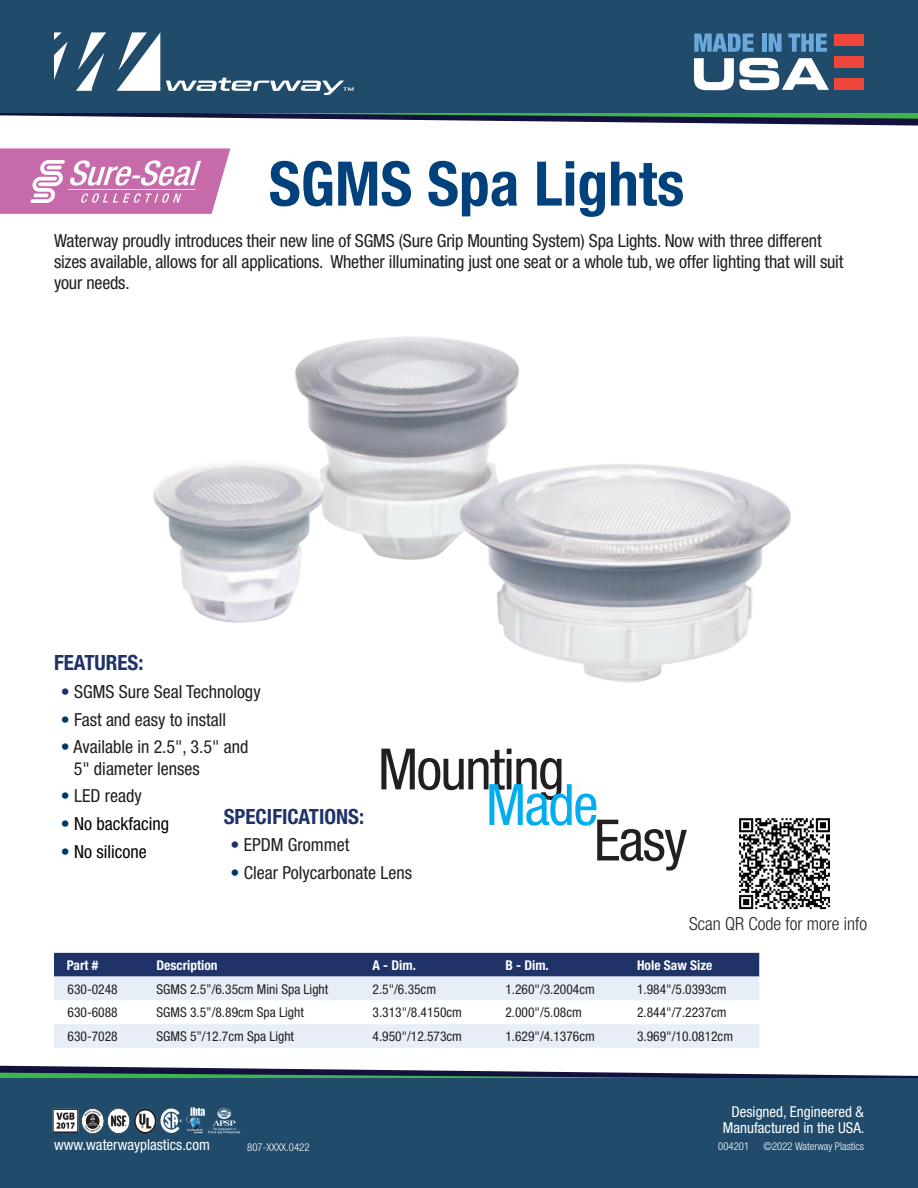
<style>
.page{position:relative;width:918px;height:1188px;background:#fff}
.page>*{position:absolute;margin:0;border:0;box-sizing:border-box;transform-origin:0 0}
.t1{font:700 condensed 61.5px "Helvetica Neue";color:#01427c}
.t2{font:condensed 57.15px "Helvetica Neue";letter-spacing:-.03em;color:#231f20}
.t3{font:condensed 57.15px "Helvetica Neue";color:#00aeef}
.t4{font:700 condensed 21px "Helvetica Neue";color:#1f3369}
.t5{font:condensed 18px/21px "Helvetica Neue";letter-spacing:-.01em;color:#231f20}
.t6{font:condensed 18px "Helvetica Neue";color:#040503}
.t7{font:300 condensed 18px "Helvetica Neue";color:#231f20}
.t8{font:condensed 15px/16.5px "Helvetica Neue";color:#fff;text-align:center}
.t9{font:condensed 13.5px "Helvetica Neue";color:#231f20}
.t10{font:700 condensed 13.5px "Helvetica Neue";color:#fff}
.t11{font:300 condensed 10.8px "Helvetica Neue";color:#fff}
.s1{color:#1f3369}
.s2{color:#00386e}
</style>
<div class="page">
<svg style="left:0;top:1066px;width:651px;height:7px"></svg>
<svg style="left:0;top:1073px;width:918px;height:5px;background:#376652"></svg>
<div style="left:0;top:1078px;width:918px;height:110px;background:#204b6b"></div>
<svg style="left:331px;top:119px;width:587px;height:7px"></svg>
<svg style="left:0;top:113px;width:918px;height:6px;background:#3c6757"></svg>
<div style="left:0;top:0;width:918px;height:113px;background:#204b6b"></div>
<img style="left:52px;top:1107px;width:189px;height:28px">
<svg style="left:76px;top:32px;width:30px;height:59px"></svg>
<svg style="left:117px;top:32px;width:43px;height:59px"></svg>
<svg style="left:54px;top:32px;width:14px;height:48px"></svg>
<svg style="left:166px;top:78px;width:188px;height:17px"></svg>
<svg style="left:694px;top:34px;width:60px;height:18px"></svg>
<div style="left:762px;top:34px;width:5px;height:18px;background:#6ca9db"></div>
<svg style="left:769px;top:34px;width:13px;height:18px"></svg>
<svg style="left:788px;top:34px;width:39px;height:18px"></svg>
<svg style="left:694px;top:58px;width:135px;height:32px"></svg>
<div style="left:835px;top:34px;width:29px;height:12px;background:#ef473c"></div>
<div style="left:835px;top:56px;width:29px;height:12px;background:#ef473c"></div>
<div style="left:835px;top:78px;width:29px;height:12px;background:#ef473c"></div>
<svg style="left:0;top:148px;width:230px;height:66px;background:#d086ba"></svg>
<div style="left:54px;top:953px;width:705px;height:24px;background:#1f3369"></div>
<div style="left:54px;top:977px;width:705px;height:71px;background:#e8eef8"></div>
<svg style="left:54px;top:1000px;width:705px;height:24px"></svg>
<img style="left:295px;top:336px;width:224px;height:222px">
<img style="left:392px;top:446px;width:399px;height:237px">
<img style="left:153px;top:423px;width:198px;height:200px">
<img style="left:739px;top:818px;width:91px;height:92px">
<h1 class="t1" style="left:269px;top:146px;width:417px">SGMS Spa Lights</h1>
<p class="t5" style="left:54px;top:230px;width:791px">Waterway proudly introduces their new line of SGMS (Sure Grip Mounting System) Spa Lights. Now with three different sizes available, allows for all applications. Whether illuminating just one seat or a whole tub, we offer lighting that will suit your needs.</p>
<p class="t4" style="left:54px;top:650px;width:91px">FEATURES:</p>
<p class="t5" style="left:61px;top:681px;width:202px"><span class="s1">•</span> SGMS Sure Seal Technology</p>
<p class="t5" style="left:61px;top:709px;width:167px"><span class="s2">•</span> Fast and easy to install</p>
<p class="t5" style="left:74px;top:737px;width:176px;text-indent:-13px"><span class="s2">•</span> Available in 2.5", 3.5" and<br>5" diameter lenses</p>
<p class="t5" style="left:61px;top:785px;width:83px"><span class="s2">•</span> LED ready</p>
<p class="t6" style="left:61px;top:813px;width:110px"><span class="s2">•</span> No backfacing</p>
<p class="t6" style="left:61px;top:841px;width:87px"><span class="s2">•</span> No silicone</p>
<h2 class="t2" style="left:378px;top:736px;width:188px">Mounting</h2>
<h2 class="t3" style="left:486px;top:772px;width:114px">Made</h2>
<p class="t4" style="left:224px;top:803px;width:142px">SPECIFICATIONS:</p>
<p class="t5" style="left:231px;top:834px;width:120px"><span class="s1">•</span> EPDM Grommet</p>
<p class="t5" style="left:231px;top:862px;width:183px"><span class="s2">•</span> Clear Polycarbonate Lens</p>
<h2 class="t2" style="left:594px;top:807px;width:95px">Easy</h2>
<p class="t7" style="left:689px;top:914px;width:180px">Scan QR Code for more info</p>
<p class="t10" style="left:67px;top:957px;width:33px">Part #</p>
<p class="t10" style="left:157px;top:957px;width:63px">Description</p>
<p class="t10" style="left:373px;top:957px;width:45px">A - Dim.</p>
<p class="t10" style="left:505px;top:957px;width:45px">B - Dim.</p>
<p class="t10" style="left:637px;top:957px;width:77px">Hole Saw Size</p>
<p class="t9" style="left:68px;top:981px;width:52px">630-0248</p>
<p class="t9" style="left:157px;top:981px;width:173px">SGMS 2.5”/6.35cm Mini Spa Light</p>
<p class="t9" style="left:373px;top:981px;width:65px">2.5"/6.35cm</p>
<p class="t9" style="left:505px;top:981px;width:91px">1.260"/3.2004cm</p>
<p class="t9" style="left:637px;top:981px;width:91px">1.984"/5.0393cm</p>
<p class="t9" style="left:68px;top:1005px;width:52px">630-6088</p>
<p class="t9" style="left:157px;top:1005px;width:149px">SGMS 3.5”/8.89cm Spa Light</p>
<p class="t9" style="left:373px;top:1005px;width:91px">3.313"/8.4150cm</p>
<p class="t9" style="left:505px;top:1005px;width:78px">2.000"/5.08cm</p>
<p class="t9" style="left:637px;top:1005px;width:91px">2.844"/7.2237cm</p>
<p class="t9" style="left:68px;top:1029px;width:52px">630-7028</p>
<p class="t9" style="left:157px;top:1029px;width:139px">SGMS 5”/12.7cm Spa Light</p>
<p class="t9" style="left:373px;top:1029px;width:91px">4.950"/12.573cm</p>
<p class="t9" style="left:505px;top:1029px;width:91px">1.629"/4.1376cm</p>
<p class="t9" style="left:637px;top:1029px;width:98px">3.969"/10.0812cm</p>
<p class="t8" style="left:723px;top:1103px;width:143px">Designed, Engineered &amp;<br>Manufactured in the USA.</p>
<p class="t11" style="left:718px;top:1140px;width:32px">004201</p>
<p class="t8" style="left:54px;top:1137px;width:157px">www.waterwayplastics.com</p>
<p class="t11" style="left:247px;top:1141px;width:64px">807-XXXX.0422</p>
<p class="t11" style="left:764px;top:1140px;width:102px">©2022 Waterway Plastics</p>
</div>
